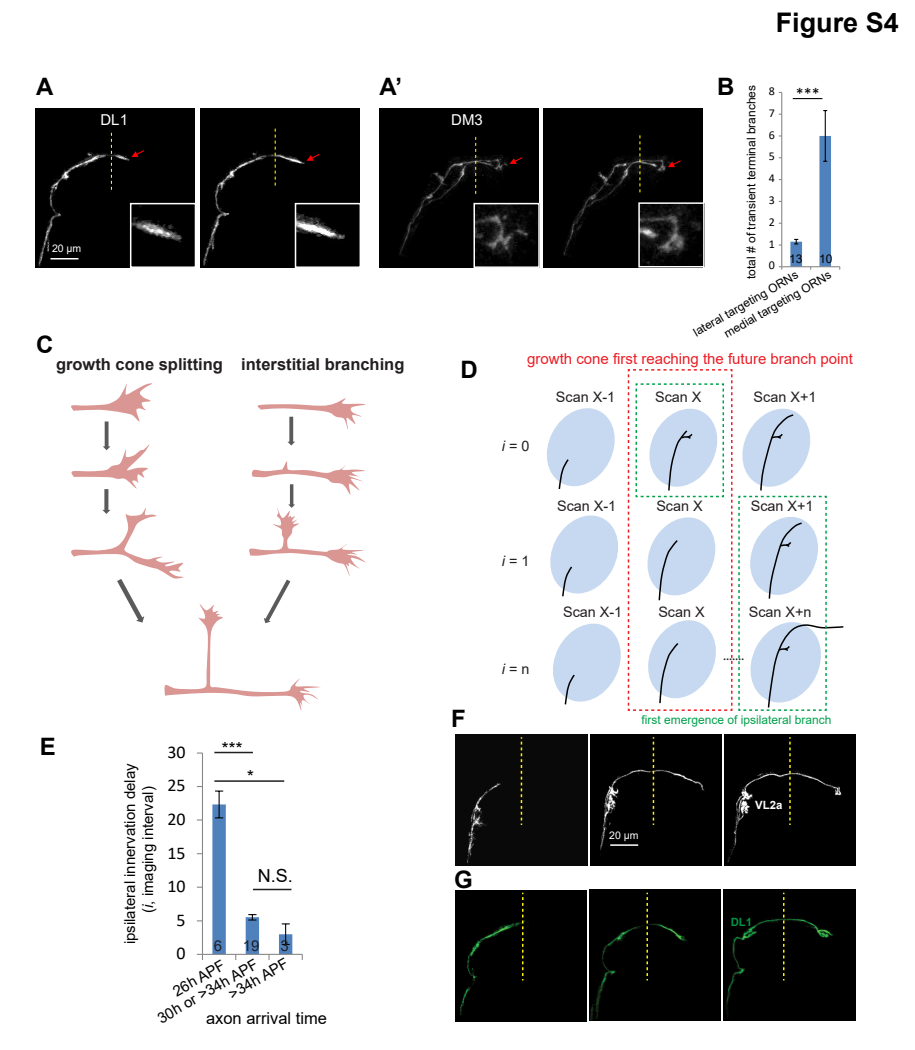
<style>
.page{position:relative;width:915px;height:1050px;background:#fff}
.page>*{position:absolute;margin:0;border:0;box-sizing:border-box;transform-origin:0 0}
.t1{font:700 27px "Arial";color:#000}
.t2{font:700 24px "Arial";color:#000100}
.t3{font:18px "Calibri";color:#000}
.t4{font:italic 18px "Arial";color:#000}
.t5{font:18px "Arial";color:#000}
.t6{font:700 16.5px "Arial";color:#231f20}
.t7{font:16.5px "Arial";color:#000}
.t8{font:16.2px "Calibri";color:#000}
.t9{font:15px/18px "Arial";color:#000;text-align:center}
.t10{font:15px "Arial";color:#ec1c24}
.t11{font:15px "Arial";color:#fff}
.t12{font:15px "Arial";color:#231f20}
.t13{font:14.4px "Arial";color:#231f20}
.t14{font:14.4px "Myriad Pro";color:#231f20}
.t15{font:12px/16.6px "Arial";color:#000}
.t16{font:12px "Arial";color:#00a14b}
.t17{font:12px "Calibri";color:#000}
.t18{font:700 11.4px "Arial";color:#fff}
.t19{font:700 11.4px "Arial";color:#009345}
.t20{font:10.5px "Arial";color:#fff}
.s1{font-style:italic}
</style>
<div class="page">
<svg style="left:71px;top:383px;width:295px;height:328px"></svg>
<svg style="left:547px;top:369px;width:297px;height:342px"></svg>
<div style="left:455px;top:890px;width:132px;height:132px;background:#000"></div>
<div style="left:590px;top:890px;width:131px;height:131px;background:#000"></div>
<div style="left:724px;top:890px;width:131px;height:131px;background:#000"></div>
<svg style="left:522px;top:893px;width:1px;height:87px"></svg>
<svg style="left:646px;top:893px;width:2px;height:87px"></svg>
<svg style="left:783px;top:893px;width:1px;height:87px"></svg>
<div style="left:725px;top:734px;width:131px;height:131px;background:#000"></div>
<div style="left:456px;top:734px;width:131px;height:131px;background:#090909"></div>
<div style="left:590px;top:734px;width:132px;height:131px;background:#000"></div>
<svg style="left:521px;top:737px;width:1px;height:88px"></svg>
<svg style="left:653px;top:737px;width:1px;height:88px"></svg>
<svg style="left:789px;top:737px;width:2px;height:88px"></svg>
<hr style="left:610px;top:844px;width:28px;height:2px;background:#fff">
<img style="left:380px;top:108px;width:158px;height:159px">
<svg style="left:510px;top:156px;width:14px;height:8px"></svg>
<svg style="left:475px;top:137px;width:1px;height:57px"></svg>
<img style="left:544px;top:108px;width:158px;height:159px">
<svg style="left:668px;top:159px;width:14px;height:8px"></svg>
<svg style="left:639px;top:135px;width:1px;height:58px"></svg>
<div style="left:36px;top:108px;width:159px;height:159px;background:#000"></div>
<svg style="left:131px;top:149px;width:15px;height:8px"></svg>
<svg style="left:111px;top:133px;width:1px;height:57px"></svg>
<div style="left:200px;top:108px;width:159px;height:159px;background:#000"></div>
<svg style="left:307px;top:153px;width:14px;height:8px"></svg>
<svg style="left:275px;top:129px;width:1px;height:57px"></svg>
<hr style="left:825px;top:111px;width:1px;height:50px;background:#000">
<hr style="left:781px;top:92px;width:1px;height:175px;background:#868686">
<hr style="left:782px;top:266px;width:58px;height:1px;background:#868686">
<svg style="left:790px;top:136px;width:41px;height:134px"></svg>
<svg style="left:793px;top:98px;width:29px;height:1px"></svg>
<hr style="left:51px;top:258px;width:27px;height:2px;background:#fff">
<hr style="left:202px;top:753px;width:1px;height:201px;background:#868686">
<hr style="left:202px;top:954px;width:100px;height:1px;background:#868686">
<svg style="left:212px;top:791px;width:80px;height:169px"></svg>
<hr style="left:214px;top:752px;width:39px;height:1px;background:#231f20">
<hr style="left:214px;top:780px;width:70px;height:2px;background:#231f20">
<hr style="left:253px;top:889px;width:38px;height:1px;background:#231f20">
<img style="left:298px;top:206px;width:60px;height:59px">
<img style="left:133px;top:206px;width:60px;height:59px">
<div style="left:130px;top:203px;width:66px;height:65px;border:2px solid #fff"></div>
<div style="left:295px;top:203px;width:66px;height:65px;border:2px solid #fff"></div>
<img style="left:476px;top:206px;width:61px;height:59px">
<div style="left:473px;top:203px;width:67px;height:65px;border:2px solid #fff"></div>
<img style="left:641px;top:205px;width:61px;height:59px">
<div style="left:638px;top:202px;width:67px;height:65px;border:2px solid #fff"></div>
<h1 class="t1" style="left:776px;top:3px;width:125px">Figure S4</h1>
<h2 class="t2" style="left:36px;top:70px;width:19px">A</h2>
<h2 class="t2" style="left:380px;top:70px;width:24px">A’</h2>
<h2 class="t2" style="left:717px;top:70px;width:19px">B</h2>
<p class="t15" style="left:743px;top:279px;width:196px;rotate:-90deg">total # of transient terminal branches</p>
<p class="t17" style="left:769px;top:83px;width:8px">8</p>
<h3 class="t8" style="left:796px;top:82px;width:26px">***</h3>
<p class="t17" style="left:769px;top:104px;width:8px">7</p>
<p class="t11" style="left:100px;top:109px;width:29px">DL1</p>
<p class="t11" style="left:451px;top:109px;width:33px">DM3</p>
<p class="t17" style="left:769px;top:126px;width:8px">6</p>
<p class="t17" style="left:769px;top:148px;width:8px">5</p>
<p class="t17" style="left:769px;top:170px;width:8px">4</p>
<p class="t17" style="left:769px;top:192px;width:8px">3</p>
<p class="t17" style="left:769px;top:213px;width:8px">2</p>
<p class="t17" style="left:769px;top:235px;width:8px">1</p>
<p class="t20" style="left:52px;top:241px;width:31px">20 μm</p>
<p class="t15" style="left:789px;top:250px;width:15px">13</p>
<p class="t15" style="left:819px;top:250px;width:15px">10</p>
<p class="t17" style="left:769px;top:257px;width:8px">0</p>
<p class="t15" style="left:713px;top:313px;width:123px;text-indent:-26px;rotate:-30deg">lateral targeting ORNs medial targeting ORNs</p>
<h2 class="t2" style="left:36px;top:327px;width:19px">C</h2>
<p class="t10" style="left:527px;top:348px;width:327px">growth cone first reaching the future branch point</p>
<h3 class="t6" style="left:56px;top:352px;width:350px">growth cone splitting interstitial branching</h3>
<h2 class="t2" style="left:461px;top:353px;width:19px">D</h2>
<h2 class="t2" style="left:40px;top:729px;width:18px">E</h2>
<h3 class="t3" style="left:168px;top:739px;width:20px">30</h3>
<h3 class="t4" style="left:220px;top:737px;width:23px">***</h3>
<p class="t9" style="left:121px;top:944px;width:182px;rotate:-90deg">ipsilateral innervation delay (<span class="s1">i</span>, imaging interval)</p>
<h3 class="t4" style="left:246px;top:765px;width:9px">*</h3>
<h3 class="t3" style="left:168px;top:773px;width:20px">25</h3>
<h3 class="t3" style="left:168px;top:807px;width:20px">20</h3>
<h3 class="t3" style="left:168px;top:840px;width:20px">15</h3>
<h3 class="t5" style="left:258px;top:864px;width:37px">N.S.</h3>
<h3 class="t3" style="left:168px;top:874px;width:20px">10</h3>
<h3 class="t3" style="left:177px;top:907px;width:11px">5</h3>
<p class="t12" style="left:214px;top:935px;width:10px">6</p>
<p class="t12" style="left:243px;top:935px;width:18px">19</p>
<p class="t12" style="left:280px;top:935px;width:10px">3</p>
<h3 class="t3" style="left:177px;top:941px;width:11px">0</h3>
<p class="t9" style="left:225px;top:987px;width:68px;rotate:-30deg">&gt;34h APF</p>
<h3 class="t7" style="left:206px;top:1007px;width:123px">axon arrival time</h3>
<p class="t9" style="left:154px;top:1011px;width:115px;rotate:-30deg">30h or &gt;34h APF</p>
<p class="t9" style="left:170px;top:984px;width:59px;rotate:-30deg">26h APF</p>
<h2 class="t2" style="left:451px;top:702px;width:16px">F</h2>
<h2 class="t2" style="left:454px;top:863px;width:20px">G</h2>
<p class="t13" style="left:502px;top:436px;width:29px"><span class="s1">i</span> = 0</p>
<p class="t13" style="left:502px;top:551px;width:29px"><span class="s1">i</span> = 1</p>
<p class="t13" style="left:502px;top:659px;width:29px"><span class="s1">i</span> = n</p>
<p class="t13" style="left:556px;top:387px;width:61px">Scan X-1</p>
<p class="t13" style="left:655px;top:387px;width:48px">Scan X</p>
<p class="t13" style="left:754px;top:387px;width:64px">Scan X+1</p>
<p class="t13" style="left:557px;top:496px;width:61px">Scan X-1</p>
<p class="t13" style="left:656px;top:496px;width:48px">Scan X</p>
<p class="t13" style="left:751px;top:496px;width:64px">Scan X+1</p>
<p class="t13" style="left:563px;top:602px;width:61px">Scan X-1</p>
<p class="t13" style="left:658px;top:602px;width:48px">Scan X</p>
<p class="t13" style="left:749px;top:602px;width:64px">Scan X+n</p>
<p class="t14" style="left:723px;top:647px;width:22px">.......</p>
<p class="t16" style="left:642px;top:711px;width:192px">first emergence of ipsilateral branch</p>
<p class="t20" style="left:609px;top:828px;width:31px">20 μm</p>
<p class="t18" style="left:755px;top:797px;width:29px">VL2a</p>
<p class="t19" style="left:731px;top:914px;width:23px">DL1</p>
</div>
